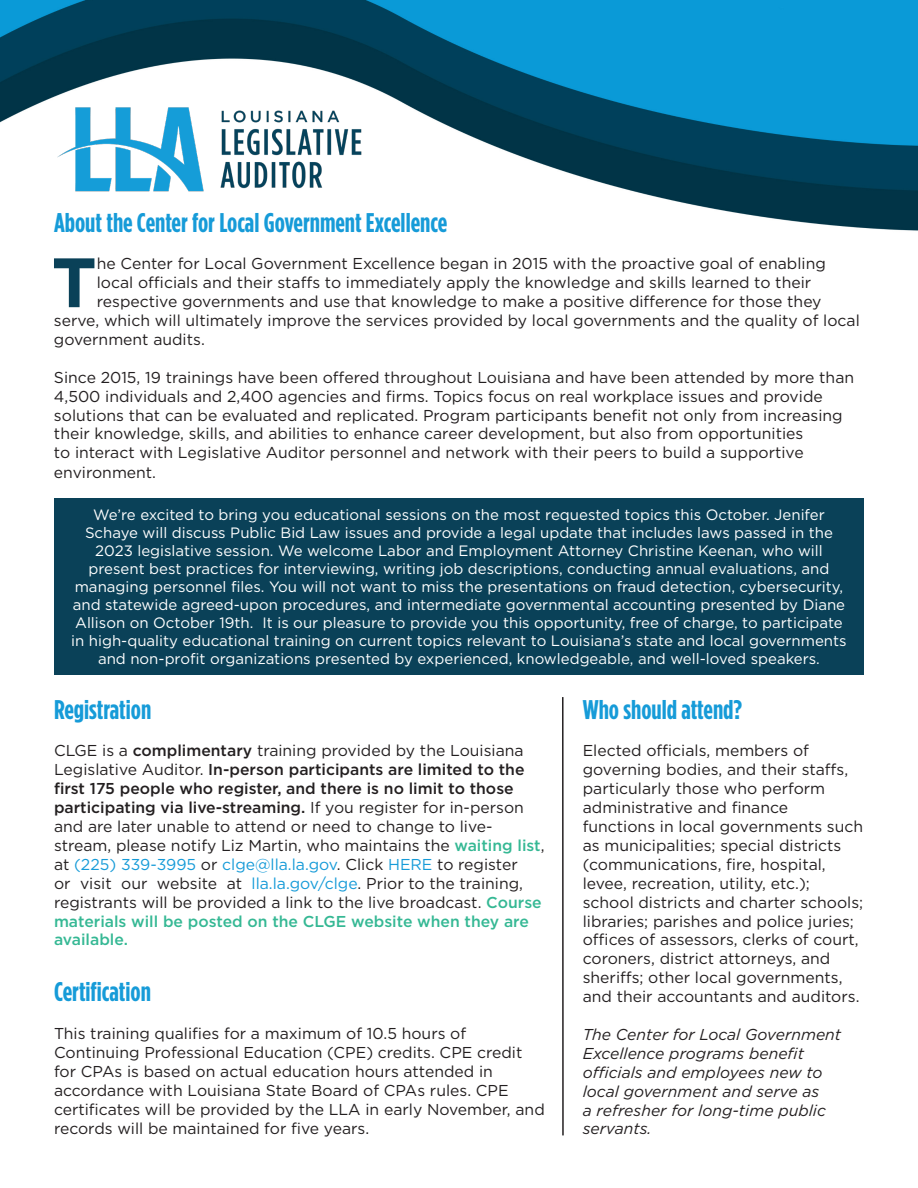
<style>
.page{position:relative;width:918px;height:1188px;background:#fff}
.page>*{position:absolute;margin:0;border:0;box-sizing:border-box;transform-origin:0 0}
.t1{font:700 69.75px "Gotham";color:#0a4158}
.t2{font:700 27px "Gotham Condensed";color:#169bd8}
.t3{font:15.75px/18.9px "Gotham";color:#231f20}
.t4{font:italic 15.75px/18.9px "Gotham";color:#231f20}
.t5{font:15px/18px "Gotham";color:#fff;text-align:center}
.s1{font-weight:500}
.s2{font-weight:500;color:#35b894}
.s3{color:#169bd8}
</style>
<div class="page">
<img style="left:0;top:0;width:918px;height:231px">
<div style="left:54px;top:498px;width:810px;height:177px;background:#0a4158"></div>
<hr style="left:562px;top:697px;width:2px;height:438px;background:#231f20">
<img style="left:54px;top:103px;width:328px;height:94px">
<h2 class="t2" style="left:54px;top:206px;width:395px">About the Center for Local Government Excellence</h2>
<h1 class="t1" style="left:52px;top:236px;width:47px">T</h1>
<p class="t3" style="left:97px;top:254px;width:731px">he Center for Local Government Excellence began in 2015 with the proactive goal of enabling</p>
<p class="t3" style="left:97px;top:273px;width:716px">local officials and their staffs to immediately apply the knowledge and skills learned to their</p>
<p class="t3" style="left:97px;top:292px;width:726px">respective governments and use that knowledge to make a positive difference for those they</p>
<p class="t3" style="left:54px;top:311px;width:807px">serve, which will ultimately improve the services provided by local governments and the quality of local</p>
<p class="t3" style="left:54px;top:330px;width:152px">government audits.</p>
<p class="t3" style="left:54px;top:367px;width:802px">Since 2015, 19 trainings have been offered throughout Louisiana and have been attended by more than 4,500 individuals and 2,400 agencies and firms. Topics focus on real workplace issues and provide solutions that can be evaluated and replicated. Program participants benefit not only from increasing their knowledge, skills, and abilities to enhance career development, but also from opportunities<br>to interact with Legislative Auditor personnel and network with their peers to build a supportive environment.</p>
<p class="t5" style="left:71px;top:505px;width:777px">We’re excited to bring you educational sessions on the most requested topics this October. Jenifer Schaye will discuss Public Bid Law issues and provide a legal update that includes laws passed in the 2023 legislative session. We welcome Labor and Employment Attorney Christine Keenan, who will present best practices for interviewing, writing job descriptions, conducting annual evaluations, and managing personnel files. You will not want to miss the presentations on fraud detection, cybersecurity, and statewide agreed-upon procedures, and intermediate governmental accounting presented by Diane Allison on October 19th. It is our pleasure to provide you this opportunity, free of charge, to participate in high-quality educational training on current topics relevant to Louisiana’s state and local governments and non-profit organizations presented by experienced, knowledgeable, and well-loved speakers.</p>
<h2 class="t2" style="left:54px;top:693px;width:99px">Registration</h2>
<p class="t3" style="left:54px;top:741px;width:492px">CLGE is a <span class="s1">complimentary</span> training provided by the Louisiana Legislative Auditor. <span class="s1">In-person participants are limited to the first 175 people who register, and there is no limit to those participating via live-streaming.</span> If you register for in-person and are later unable to attend or need to change to live&shy;stream, please notify Liz Martin, who maintains the <span class="s2">waiting list</span>, at <span class="s3">(225) 339-3995</span> or <span class="s3">clge@lla.la.gov</span>. Click <span class="s3">HERE</span> to register<br>or visit our website at <span class="s3">lla.la.gov/clge</span>. Prior to the training, registrants will be provided a link to the live broadcast. <span class="s2">Course materials will be posted on the CLGE website when they are available.</span></p>
<h2 class="t2" style="left:54px;top:976px;width:98px">Certification</h2>
<p class="t3" style="left:54px;top:1024px;width:492px">This training qualifies for a maximum of 10.5 hours of Continuing Professional Education (CPE) credits. CPE credit for CPAs is based on actual education hours attended in accordance with Louisiana State Board of CPAs rules. CPE certificates will be provided by the LLA in early November, and records will be maintained for five years.</p>
<h2 class="t2" style="left:583px;top:693px;width:161px">Who should attend?</h2>
<p class="t3" style="left:583px;top:741px;width:282px">Elected officials, members of governing bodies, and their staffs, particularly those who perform administrative and finance functions in local governments such as municipalities; special districts (communications, fire, hospital, levee, recreation, utility, etc.); school districts and charter schools; libraries; parishes and police juries; offices of assessors, clerks of court, coroners, district attorneys, and sheriffs; other local governments, and their accountants and auditors.</p>
<p class="t4" style="left:583px;top:1025px;width:260px">The Center for Local Government<br>Excellence programs benefit officials and employees new to local government and serve as<br>a refresher for long-time public servants.</p>
</div>
